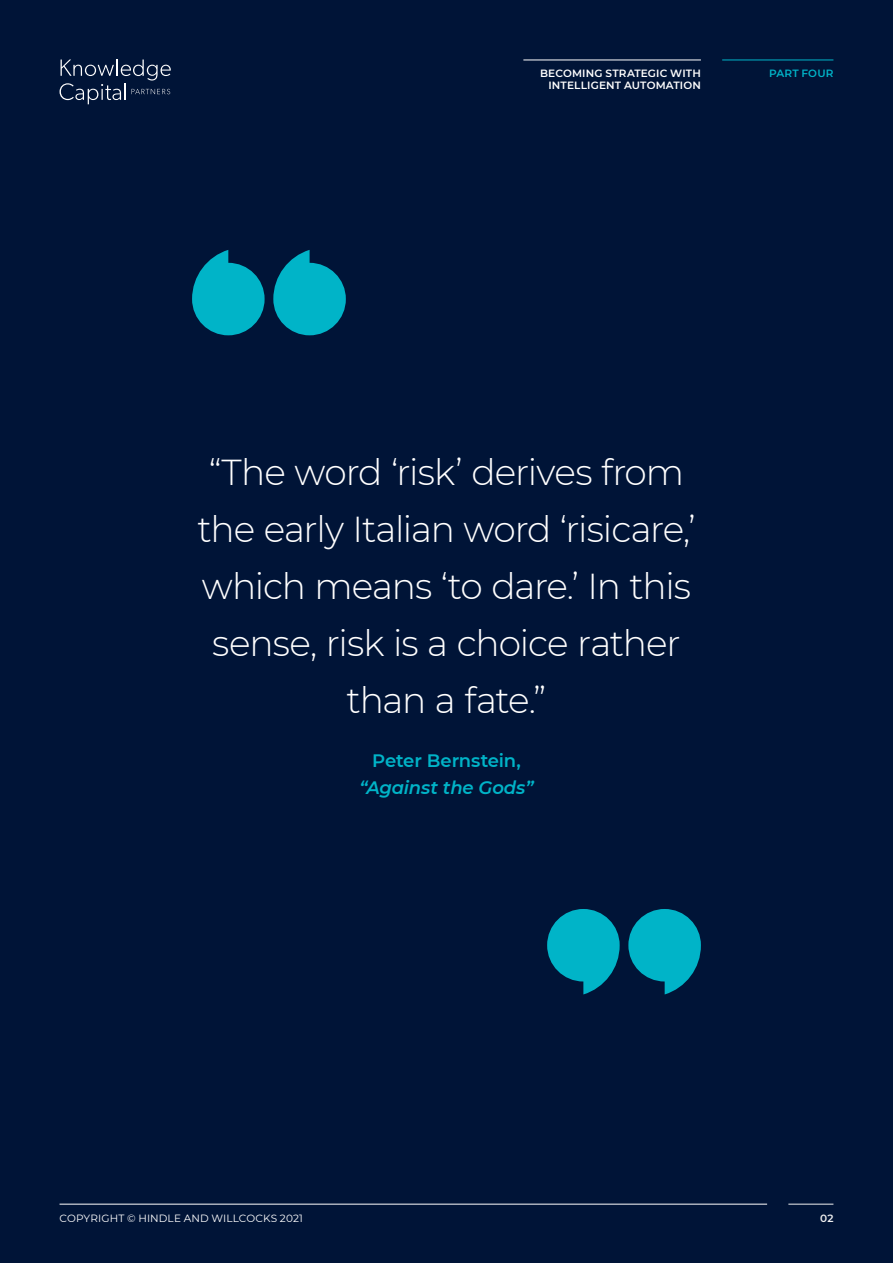
<style>
.page{position:relative;width:893px;height:1263px;background:#001437}
.page>*{position:absolute;margin:0;border:0;box-sizing:border-box;transform-origin:0 0}
.t1{font:300 36px/57px "Montserrat";letter-spacing:-.03em;color:#fff;text-align:center}
.t2{font:italic 600 18px "Montserrat";letter-spacing:-.01em;color:#00b4c8}
.t3{font:600 18px "Montserrat";letter-spacing:-.01em;color:#00b4c8}
.t4{font:600 10.5px/12px "Montserrat";letter-spacing:.015em;color:#fff;text-align:right}
.t5{font:10.5px "Montserrat";letter-spacing:.01em;color:#fff}
.t6{font:600 10.5px "Montserrat";letter-spacing:.015em;color:#00b4c8}
.t7{font:600 10.5px "Montserrat";color:#f0f0f0}
</style>
<div class="page">
<svg style="left:60px;top:60px;width:111px;height:44px"></svg>
<hr style="left:523px;top:60px;width:178px;height:1px;background:#fff">
<hr style="left:788px;top:1204px;width:45px;height:1px;background:#f0f0f0">
<hr style="left:60px;top:1204px;width:707px;height:1px;background:#fff">
<hr style="left:722px;top:60px;width:111px;height:1px;background:#00b4c8">
<svg style="left:273px;top:250px;width:73px;height:85px"></svg>
<svg style="left:192px;top:250px;width:73px;height:85px"></svg>
<svg style="left:547px;top:909px;width:73px;height:85px"></svg>
<svg style="left:628px;top:909px;width:73px;height:85px"></svg>
<p class="t4" style="left:540px;top:67px;width:162px">BECOMING STRATEGIC WITH<br>INTELLIGENT AUTOMATION</p>
<p class="t6" style="left:769px;top:66px;width:66px">PART FOUR</p>
<p class="t1" style="left:197px;top:442px;width:500px">“The word ‘risk’ derives from the early Italian word ‘risicare,’ which means ‘to dare.’ In this sense, risk is a choice rather than a fate.”</p>
<p class="t3" style="left:372px;top:747px;width:150px">Peter Bernstein,</p>
<p class="t2" style="left:359px;top:774px;width:176px">“Against the Gods”</p>
<p class="t5" style="left:60px;top:1210px;width:245px">COPYRIGHT © HINDLE AND WILLCOCKS 2021</p>
<p class="t7" style="left:820px;top:1210px;width:15px">02</p>
</div>
